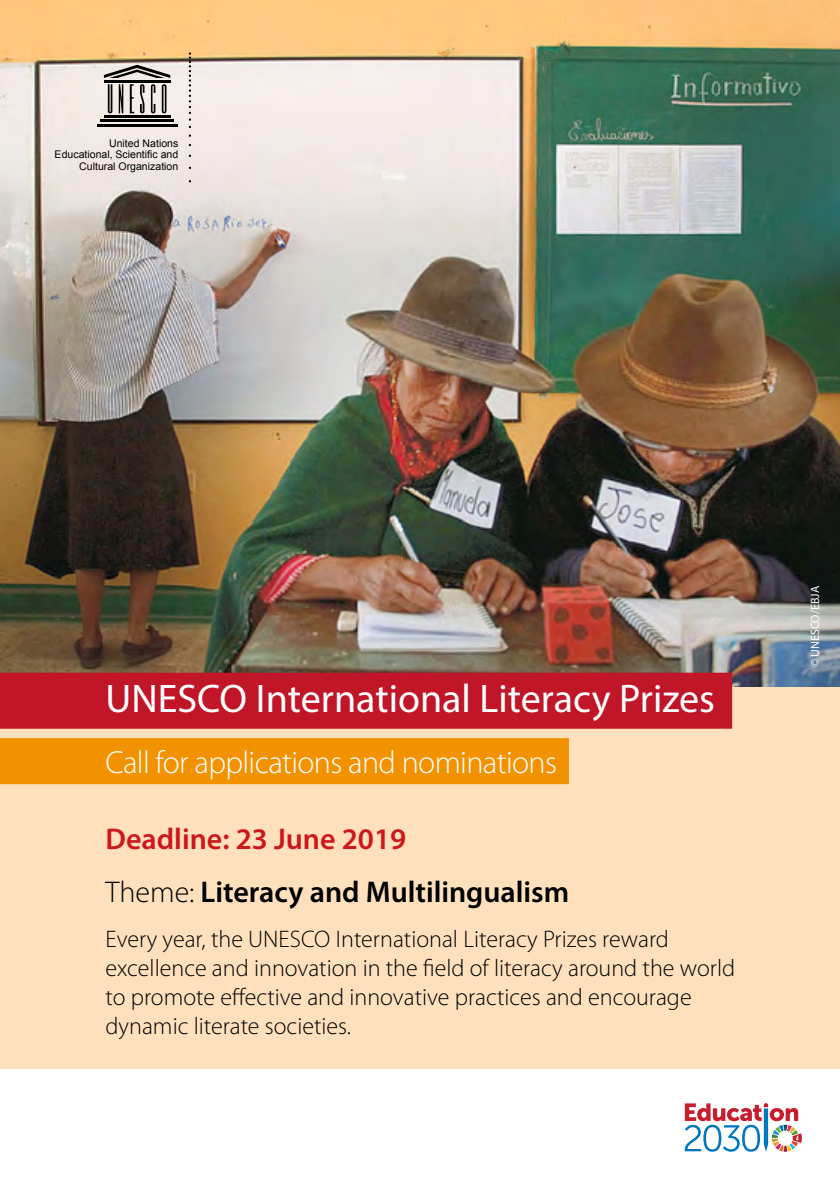
<style>
.page{position:relative;width:840px;height:1191px;background:#fff}
.page>*{position:absolute;margin:0;border:0;box-sizing:border-box;transform-origin:0 0}
.t1{font:40px "Myriad Pro";color:#fff}
.t2{font:300 32px "Myriad Pro";letter-spacing:-.02em;color:#fff}
.t3{font:600 30px/53px "Myriad Pro";color:#000}
.t4{font:300 24px/28.8px "Myriad Pro";color:#000}
.t5{font:12px "Myriad Pro";color:#fff}
.t6{font:10.6px/11.4px "Arial";color:#000;text-align:right}
.s1{color:#cd171a}
.s2{font-weight:300}
</style>
<div class="page">
<img style="left:0;top:0;width:839px;height:687px">
<div style="left:0;top:687px;width:839px;height:381px;background:#fee0bc"></div>
<div style="left:0;top:672px;width:731px;height:56px;background:#c11628"></div>
<div style="left:0;top:738px;width:568px;height:46px;background:#f39200"></div>
<svg style="left:684px;top:1103px;width:117px;height:48px"></svg>
<svg style="left:189px;top:52px;width:2px;height:76px"></svg>
<hr style="left:104px;top:115px;width:66px;height:3px;background:#000">
<hr style="left:100px;top:120px;width:74px;height:2px;background:#000">
<hr style="left:97px;top:124px;width:80px;height:3px;background:#000">
<hr style="left:104px;top:80px;width:66px;height:3px;background:#000">
<svg style="left:104px;top:65px;width:66px;height:13px"></svg>
<svg style="left:108px;top:84px;width:4px;height:29px"></svg>
<svg style="left:119px;top:84px;width:4px;height:29px"></svg>
<svg style="left:130px;top:84px;width:4px;height:29px"></svg>
<svg style="left:151px;top:84px;width:4px;height:29px"></svg>
<svg style="left:162px;top:84px;width:4px;height:29px"></svg>
<svg style="left:140px;top:84px;width:4px;height:29px"></svg>
<p class="t6" style="left:55px;top:138px;width:125px">United Nations<br>Educational, Scientific and<br>Cultural Organization</p>
<h1 class="t1" style="left:105px;top:673px;width:610px">UNESCO International Literacy Prizes</h1>
<h2 class="t2" style="left:105px;top:743px;width:452px">Call for applications and nominations</h2>
<p class="t3" style="left:105px;top:811px;width:465px"><span class="s1">Deadline: 23 June 2019<br></span><span class="s2">Theme:</span> Literacy and Multilingualism</p>
<p class="t4" style="left:105px;top:924px;width:630px">Every year, the UNESCO International Literacy Prizes reward excellence and innovation in the field of literacy around the world to promote effective and innovative practices and encourage dynamic literate societies.</p>
<p class="t5" style="left:807px;top:667px;width:83px;rotate:-90deg">© UNESCO/EBJA</p>
</div>
